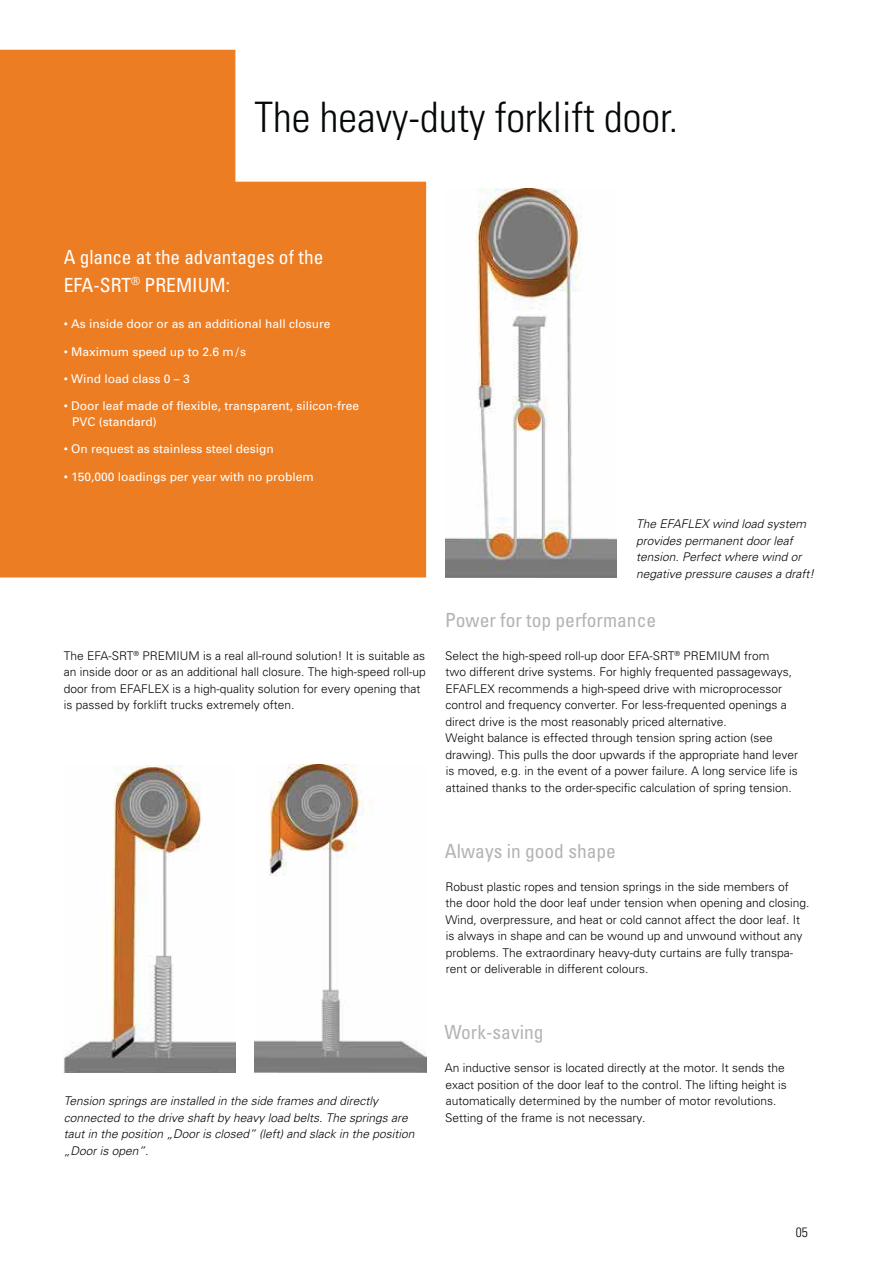
<style>
.page{position:relative;width:893px;height:1263px;background:#fff}
.page>*{position:absolute;margin:0;border:0;box-sizing:border-box;transform-origin:0 0}
.t1{font:300 condensed 42px "Univers";color:#040809}
.t2{font:condensed 19.5px "Univers";color:#b3b3b3}
.t3{font:condensed 19.5px/27.5px "Univers";color:#fff}
.t4{font:300 condensed 13.5px "Univers";color:#040809}
.t5{font:300 12px/16.5px "Univers";color:#040809}
.t6{font:italic 300 12px/16.5px "Univers";color:#040809}
.t7{font:12px/16.5px "Univers";color:#fff}
</style>
<div class="page">
<svg style="left:0;top:50px;width:426px;height:528px;background:#ef8b3a"></svg>
<img style="left:64px;top:765px;width:171px;height:307px">
<img style="left:445px;top:189px;width:172px;height:389px">
<img style="left:254px;top:764px;width:172px;height:308px">
<h1 class="t1" style="left:254px;top:102px;width:425px">The heavy-duty forklift door.</h1>
<h2 class="t3" style="left:64px;top:245px;width:261px">A glance at the advantages of the<br>EFA-SRT<sup>®</sup> PREMIUM:</h2>
<p class="t7" style="left:64px;top:317px;width:268px">• As inside door or as an additional hall closure</p>
<p class="t7" style="left:64px;top:344px;width:184px">• Maximum speed up to 2.6 m / s</p>
<p class="t7" style="left:64px;top:371px;width:128px">• Wind load class 0 – 3</p>
<p class="t7" style="left:72px;top:398px;width:288px;text-indent:-9px">• Door leaf made of flexible, transparent, silicon-free<br>PVC (standard)</p>
<p class="t7" style="left:64px;top:442px;width:212px">• On request as stainless steel design</p>
<p class="t7" style="left:64px;top:469px;width:252px">• 150,000 loadings per year with no problem</p>
<p class="t5" style="left:64px;top:649px;width:363px">The EFA-SRT<sup>®</sup> PREMIUM is a real all-round solution! It is sui table as an inside door or as an additional hall closure. The high-speed roll-up door from EFAFLEX is a high-quality solution for every opening that is passed by forklift trucks extremely often.</p>
<p class="t6" style="left:636px;top:517px;width:179px">The EFAFLEX wind load system provides permanent door leaf tension. Perfect where wind or negative pressure causes a draft!</p>
<h2 class="t2" style="left:445px;top:613px;width:213px">Power for top performance</h2>
<p class="t5" style="left:445px;top:649px;width:354px">Select the high-speed roll-up door EFA-SRT<sup>®</sup> PREMIUM from<br>two different drive systems. For highly frequented passageways, EFAFLEX recommends a high-speed drive with microprocessor control and frequency converter. For less-frequented ope nings a direct drive is the most reasonably priced alternative.<br>Weight balance is effected through tension spring action (see drawing). This pulls the door upwards if the appropriate hand lever is moved, e.g. in the event of a power failure. A long service life is attained thanks to the order-specific calculation of spring tension.</p>
<h2 class="t2" style="left:445px;top:844px;width:173px">Always in good shape</h2>
<p class="t5" style="left:445px;top:879px;width:366px">Robust plastic ropes and tension springs in the side members of<br>the door hold the door leaf under tension when opening and closing.<br>Wind, overpressure, and heat or cold cannot affect the door leaf. It is always in shape and can be wound up and unwound without any problems. The extraordinary heavy-duty curtains are fully transpa&shy;rent or deliverable in different colours.</p>
<p class="t6" style="left:64px;top:1094px;width:352px">Tension springs are installed in the side frames and directly connected to the drive shaft by heavy load belts. The springs are taut in the position „Door is closed” (left) and slack in the position „Door is open”.</p>
<h2 class="t2" style="left:444px;top:1025px;width:101px">Work-saving</h2>
<p class="t5" style="left:445px;top:1061px;width:343px">An inductive sensor is located directly at the motor. It sends the exact position of the door leaf to the control. The lifting height is automatically determined by the number of motor revolutions.<br>Setting of the frame is not necessary.</p>
<p class="t4" style="left:796px;top:1227px;width:14px">05</p>
</div>
